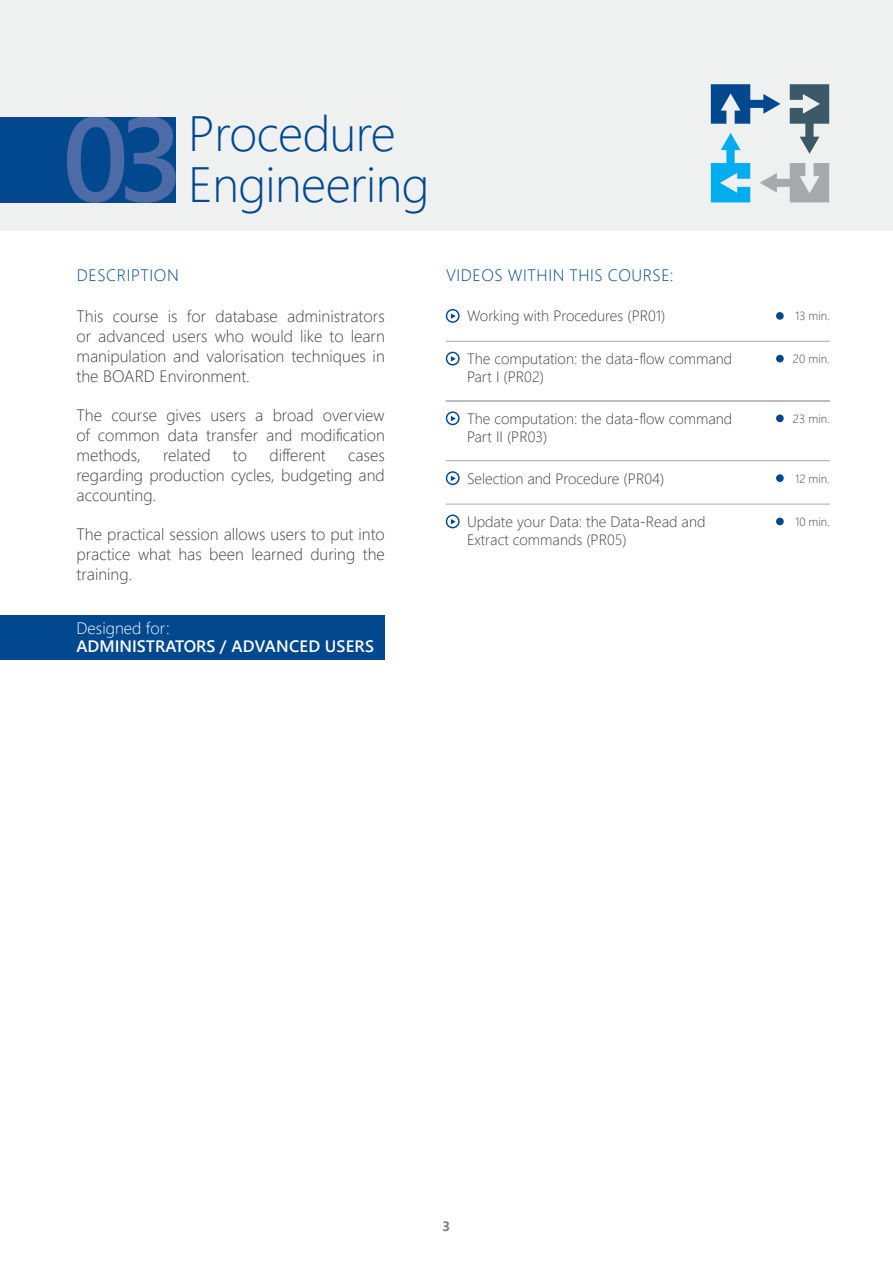
<style>
.page{position:relative;width:893px;height:1263px;background:#fff}
.page>*{position:absolute;margin:0;border:0;box-sizing:border-box;transform-origin:0 0}
.t1{font:600 119.55px "Segoe UI";color:#4c6ba7}
.t2{font:300 49.5px/51px "Segoe UI";letter-spacing:-.01em;color:#01488f}
.t3{font:300 16.5px/19.8px "Segoe UI";color:#3e4042;text-align:justify}
.t4{font:300 16.5px "Segoe UI";letter-spacing:.035em;color:#01488f}
.t5{font:600 16.5px "Segoe UI";color:#fff}
.t6{font:300 16.5px "Segoe UI";color:#fff}
.t7{font:300 15px/18px "Segoe UI";color:#3e4042}
.t8{font:700 13.5px "Segoe UI";color:#808285}
.t9{font:300 12px "Segoe UI";color:#3e4042}
</style>
<div class="page">
<div style="left:0;top:0;width:893px;height:230px;background:#eff1f0"></div>
<hr style="left:446px;top:341px;width:384px;height:1px;background:#a8a9ad">
<hr style="left:446px;top:401px;width:384px;height:1px;background:#a8a9ad">
<hr style="left:446px;top:460px;width:384px;height:1px;background:#a8a9ad">
<svg style="left:446px;top:309px;width:14px;height:14px"></svg>
<svg style="left:446px;top:352px;width:14px;height:13px"></svg>
<svg style="left:446px;top:411px;width:14px;height:14px"></svg>
<svg style="left:446px;top:471px;width:14px;height:14px"></svg>
<div style="left:776px;top:312px;width:8px;height:8px;background:#01488f;border-radius:50%"></div>
<div style="left:776px;top:355px;width:8px;height:7px;background:#01488f;border-radius:50%"></div>
<div style="left:776px;top:414px;width:8px;height:8px;background:#01488f;border-radius:50%"></div>
<div style="left:776px;top:474px;width:8px;height:8px;background:#01488f;border-radius:50%"></div>
<div style="left:0;top:117px;width:176px;height:85px;background:#01488f"></div>
<hr style="left:446px;top:504px;width:384px;height:1px;background:#a8a9ad">
<svg style="left:446px;top:514px;width:14px;height:14px"></svg>
<div style="left:776px;top:518px;width:8px;height:7px;background:#01488f;border-radius:50%"></div>
<svg style="left:760px;top:163px;width:69px;height:39px"></svg>
<svg style="left:711px;top:84px;width:69px;height:40px"></svg>
<svg style="left:790px;top:84px;width:39px;height:70px"></svg>
<svg style="left:711px;top:133px;width:39px;height:69px"></svg>
<div style="left:0;top:615px;width:385px;height:44px;background:#01488f"></div>
<h1 class="t1" style="left:62px;top:46px;width:123px">03</h1>
<h2 class="t2" style="left:188px;top:104px;width:243px">Procedure<br>Engineering</h2>
<p class="t4" style="left:77px;top:259px;width:103px">DESCRIPTION</p>
<p class="t4" style="left:446px;top:259px;width:229px">VIDEOS WITHIN THIS COURSE:</p>
<p class="t3" style="left:77px;top:305px;width:310px">This course is for database administrators or advanced users who would like to learn manipulation and valorisation techniques in the BOARD Environment.</p>
<p class="t3" style="left:77px;top:404px;width:310px">The course gives users a broad overview of common data transfer and modification methods,</p>
<p class="t3" style="left:163px;top:444px;width:49px">related</p>
<p class="t3" style="left:233px;top:444px;width:16px">to</p>
<p class="t3" style="left:269px;top:444px;width:58px">different</p>
<p class="t3" style="left:77px;top:444px;width:310px;text-indent:272px">cases regarding production cycles, budgeting and accounting.</p>
<p class="t3" style="left:77px;top:523px;width:310px">The practical session allows users to put into practice what has been learned during the training.</p>
<p class="t6" style="left:77px;top:613px;width:95px">Designed for:</p>
<p class="t5" style="left:77px;top:631px;width:299px">ADMINISTRATORS / ADVANCED USERS</p>
<p class="t7" style="left:467px;top:306px;width:200px">Working with Procedures (PR01)</p>
<p class="t9" style="left:795px;top:304px;width:36px">13 min.</p>
<p class="t9" style="left:793px;top:347px;width:39px">20 min.</p>
<p class="t7" style="left:467px;top:348px;width:267px">The computation: the data-flow command<br>Part I (PR02)</p>
<p class="t7" style="left:467px;top:408px;width:267px">The computation: the data-flow command<br>Part II (PR03)</p>
<p class="t7" style="left:467px;top:468px;width:199px">Selection and Procedure (PR04)</p>
<p class="t9" style="left:793px;top:407px;width:39px">23 min.</p>
<p class="t9" style="left:795px;top:467px;width:36px">12 min.</p>
<p class="t7" style="left:467px;top:511px;width:240px">Update your Data: the Data-Read and<br>Extract commands (PR05)</p>
<p class="t9" style="left:795px;top:510px;width:36px">10 min.</p>
<p class="t8" style="left:443px;top:1213px;width:9px">3</p>
</div>
